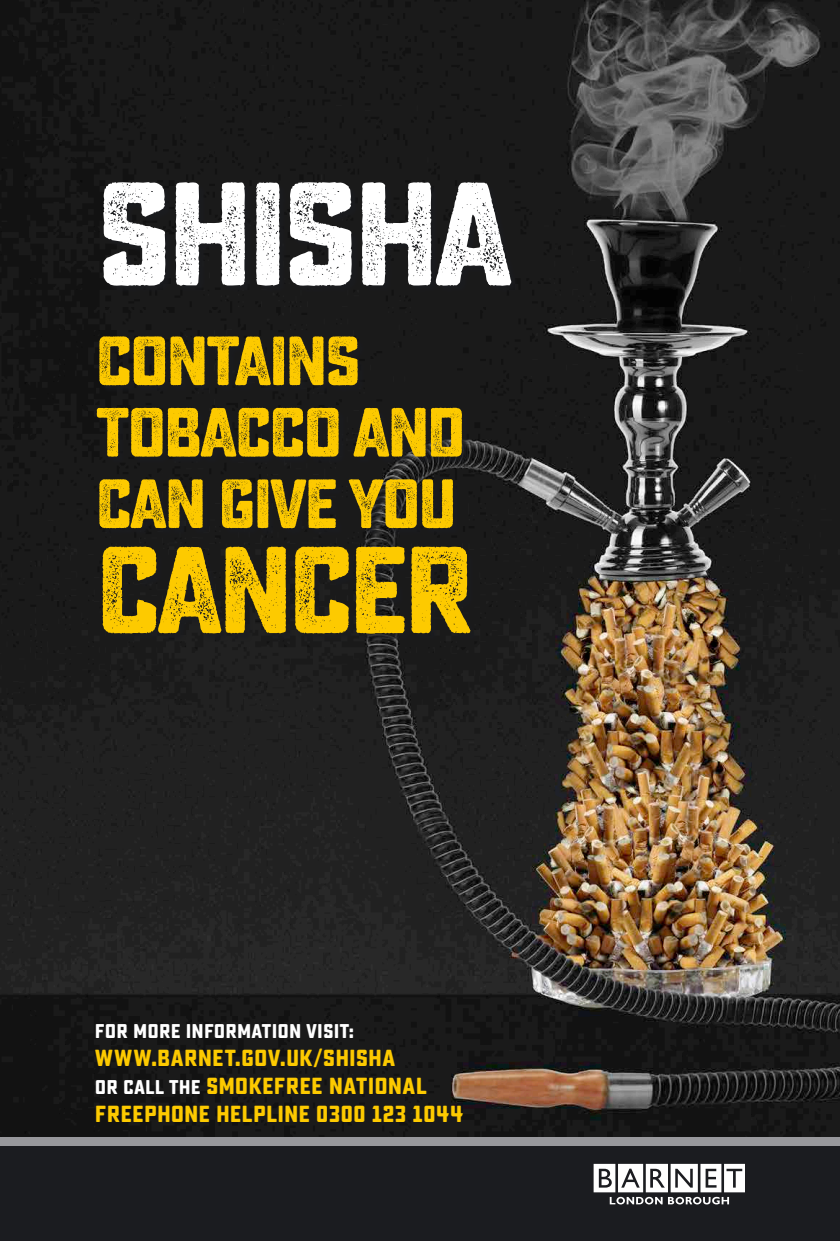
<style>
.page{position:relative;width:840px;height:1241px;background:#fff}
.page>*{position:absolute;margin:0;border:0;box-sizing:border-box;transform-origin:0 0}
.t1{font:146.8px "Sucrose Bold Two";letter-spacing:-.05em;color:#fff}
.t2{font:123px "Sucrose Bold Two";letter-spacing:-.05em;color:#fdca00}
.t3{font:69.4px/71.4px "Sucrose Bold Two";letter-spacing:-.05em;color:#fdca00}
.t4{font:700 23.2px/27.9px "Sucrose";letter-spacing:.005em;color:#fdca00}
.t5{font:700 19.9px "Sucrose";letter-spacing:.005em;color:#fff}
.s1{font-size:19.9px;color:#fff}
</style>
<div class="page">
<img style="left:0;top:0;width:839px;height:1137px">
<div style="left:98px;top:183px;width:421px;height:459px;background:#1b1c20"></div>
<div style="left:0;top:1137px;width:839px;height:89px;background:#98989c"></div>
<div style="left:0;top:1145px;width:839px;height:95px;background:#1b1c20"></div>
<svg style="left:593px;top:1163px;width:151px;height:41px"></svg>
<h1 class="t1" style="left:95px;top:148px;width:420px">SHISHA</h1>
<h3 class="t3" style="left:95px;top:326px;width:372px">CONTAINS<br>TOBACCO AND<br>CAN GIVE YOU</h3>
<h2 class="t2" style="left:95px;top:518px;width:381px">CANCER</h2>
<p class="t5" style="left:95px;top:1019px;width:261px">FOR MORE INFORMATION VISIT:</p>
<p class="t4" style="left:95px;top:1044px;width:370px">WWW.BARNET.GOV.UK/SHISHA<br><span class="s1">OR CALL THE</span> SMOKEFREE NATIONAL<br>FREEPHONE HELPLINE 0300 123 1044</p>
</div>
